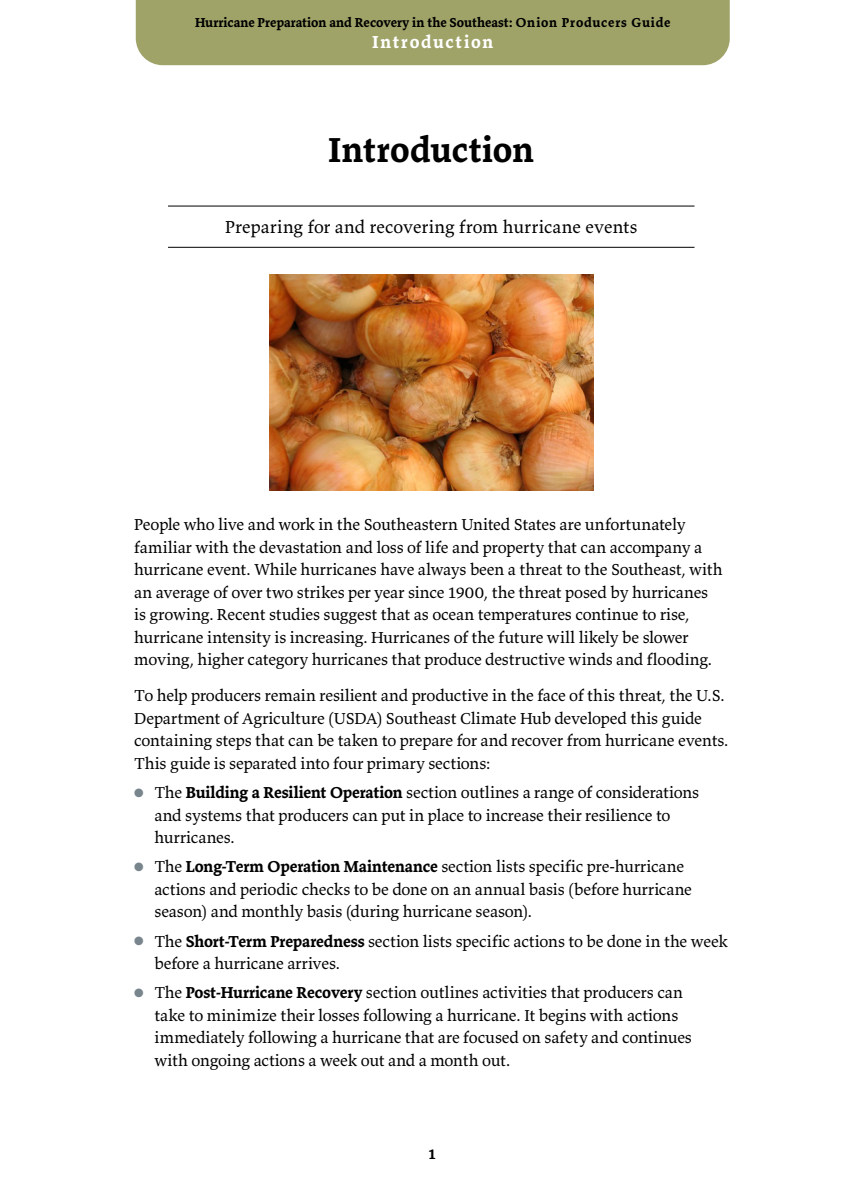
<style>
.page{position:relative;width:864px;height:1188px;background:#fff}
.page>*{position:absolute;margin:0;border:0;box-sizing:border-box;transform-origin:0 0}
.t1{font:700 36px "Valkyrie T3";letter-spacing:.005em;color:#000}
.t2{font:18px "Valkyrie T3";letter-spacing:.01em;color:#000}
.t3{font:700 18px "Valkyrie T3";letter-spacing:.1em;color:#fff}
.t4{font:16.5px/22.5px "Valkyrie T3";letter-spacing:-.01em;color:#000}
.t5{font:700 15px "Valkyrie T3";color:#000}
.t6{font:700 13.5px "Valkyrie T3";letter-spacing:.005em;color:#000}
.s1{color:#79858d}
.s2{font-weight:700}
</style>
<div class="page">
<div style="left:136px;top:0;width:594px;height:65px;background:#9fa368"></div>
<hr style="left:168px;top:206px;width:527px;height:1px;background:#000">
<hr style="left:168px;top:247px;width:527px;height:1px;background:#000">
<img style="left:270px;top:274px;width:324px;height:216px">
<p class="t6" style="left:195px;top:14px;width:477px">Hurricane Preparation and Recovery in the Southeast: Onion Producers Guide</p>
<p class="t3" style="left:372px;top:31px;width:123px">Introduction</p>
<h1 class="t1" style="left:328px;top:127px;width:207px">Introduction</h1>
<p class="t2" style="left:225px;top:216px;width:414px">Preparing for and recovering from hurricane events</p>
<p class="t4" style="left:134px;top:513px;width:590px">People who live and work in the Southeastern United States are unfortunately familiar with the devastation and loss of life and property that can accompany a hurricane event. While hurricanes have always been a threat to the Southeast, with an average of over two strikes per year since 1900, the threat posed by hurricanes is growing. Recent studies suggest that as ocean temperatures continue to rise, hurricane intensity is increasing. Hurricanes of the future will likely be slower moving, higher category hurricanes that produce destructive winds and flooding.</p>
<p class="t4" style="left:134px;top:684px;width:596px">To help producers remain resilient and productive in the face of this threat, the U.S.<br>Department of Agriculture (USDA) Southeast Climate Hub developed this guide containing steps that can be taken to prepare for and recover from hurricane events.<br>This guide is separated into four primary sections:</p>
<p class="t4" style="left:155px;top:781px;width:546px;text-indent:-20px"><span class="s1">●</span> The <span class="s2">Building a Resilient Operation</span> section outlines a range of considerations and systems that producers can put in place to increase their resilience to hurricanes.</p>
<p class="t4" style="left:155px;top:855px;width:539px;text-indent:-20px"><span class="s1">●</span> The <span class="s2">Long-Term Operation Maintenance</span> section lists specific pre-hurricane actions and periodic checks to be done on an annual basis (before hurricane season) and monthly basis (during hurricane season).</p>
<p class="t4" style="left:155px;top:929px;width:575px;text-indent:-20px"><span class="s1">●</span> The <span class="s2">Short-Term Preparedness</span> section lists specific actions to be done in the week before a hurricane arrives.</p>
<p class="t4" style="left:155px;top:981px;width:539px;text-indent:-20px"><span class="s1">●</span> The <span class="s2">Post-Hurricane Recovery</span> section outlines activities that producers can take to minimize their losses following a hurricane. It begins with actions immediately following a hurricane that are focused on safety and continues with ongoing actions a week out and a month out.</p>
<p class="t5" style="left:428px;top:1144px;width:9px">1</p>
</div>
